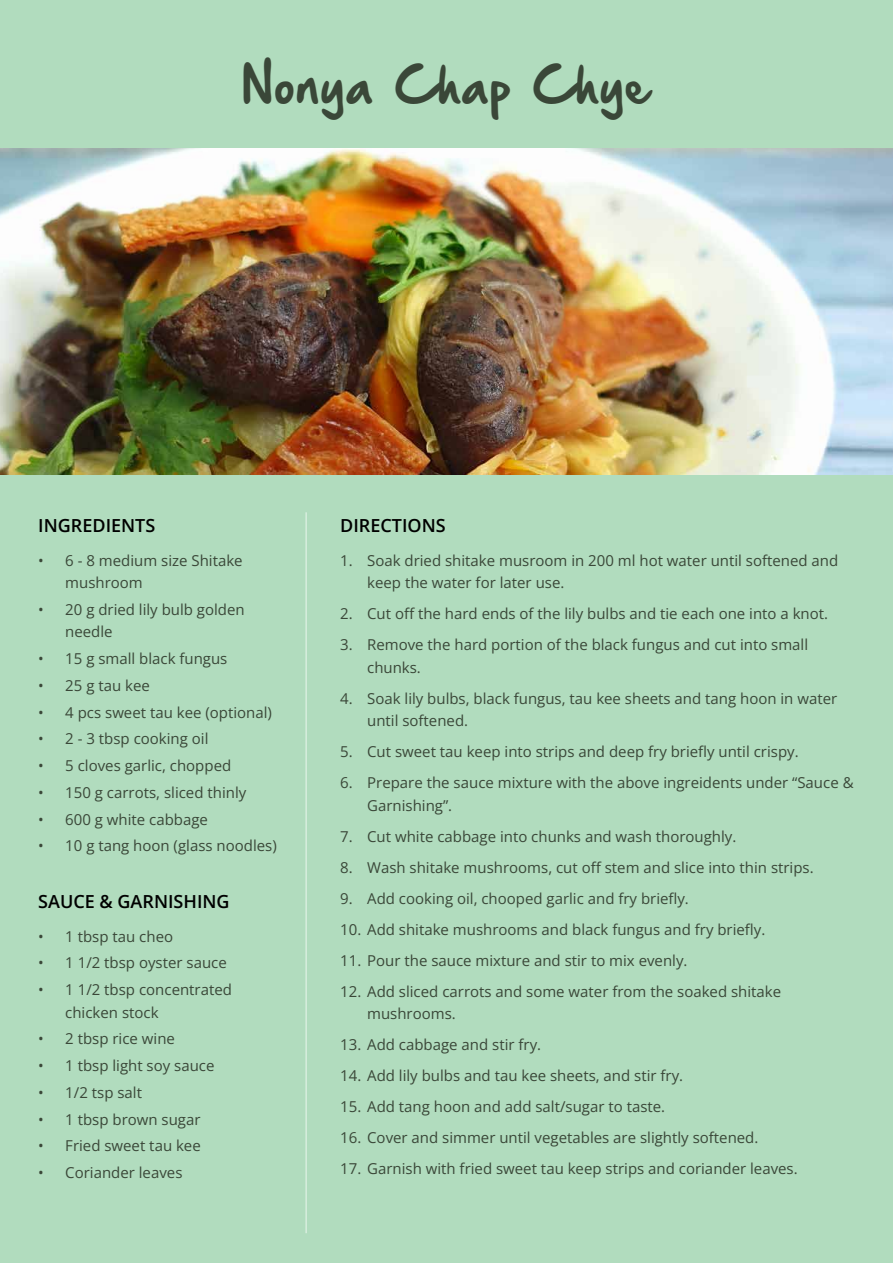
<style>
.page{position:relative;width:893px;height:1263px;background:#b1dcbe}
.page>*{position:absolute;margin:0;border:0;box-sizing:border-box;transform-origin:0 0}
.t1{font:43.5px "Hand Of Sean Demo";color:#3a4738}
.t2{font:600 18px "Open Sans";color:#000}
.t3{font:15px/22.5px "Open Sans";color:#3a4738}
</style>
<div class="page">
<img style="left:1px;top:148px;width:891px;height:326px">
<hr style="left:305px;top:512px;width:2px;height:721px;background:#fff">
<h1 class="t1" style="left:242px;top:63px;width:409px">Nonya Chap Chye</h1>
<p class="t2" style="left:38px;top:513px;width:119px">INGREDIENTS</p>
<p class="t2" style="left:340px;top:513px;width:107px">DIRECTIONS</p>
<p class="t3" style="left:65px;top:549px;width:179px;text-indent:-27px">• 6 - 8 medium size Shitake mushroom</p>
<p class="t3" style="left:65px;top:598px;width:181px;text-indent:-27px">• 20 g dried lily bulb golden needle</p>
<p class="t3" style="left:38px;top:647px;width:191px">• 15 g small black fungus</p>
<p class="t3" style="left:38px;top:674px;width:113px">• 25 g tau kee</p>
<p class="t3" style="left:38px;top:701px;width:235px">• 4 pcs sweet tau kee (optional)</p>
<p class="t3" style="left:38px;top:727px;width:172px">• 2 - 3 tbsp cooking oil</p>
<p class="t3" style="left:38px;top:754px;width:194px">• 5 cloves garlic, chopped</p>
<p class="t3" style="left:38px;top:781px;width:210px">• 150 g carrots, sliced thinly</p>
<p class="t3" style="left:38px;top:807px;width:171px">• 600 g white cabbage</p>
<p class="t3" style="left:38px;top:834px;width:240px">• 10 g tang hoon (glass noodles)</p>
<p class="t2" style="left:38px;top:889px;width:193px">SAUCE &amp; GARNISHING</p>
<p class="t3" style="left:38px;top:925px;width:136px">• 1 tbsp tau cheo</p>
<p class="t3" style="left:38px;top:951px;width:190px">• 1 1/2 tbsp oyster sauce</p>
<p class="t3" style="left:65px;top:978px;width:168px;text-indent:-27px">• 1 1/2 tbsp concentrated chicken stock</p>
<p class="t3" style="left:38px;top:1027px;width:138px">• 2 tbsp rice wine</p>
<p class="t3" style="left:38px;top:1054px;width:178px">• 1 tbsp light soy sauce</p>
<p class="t3" style="left:38px;top:1081px;width:105px">• 1/2 tsp salt</p>
<p class="t3" style="left:38px;top:1108px;width:164px">• 1 tbsp brown sugar</p>
<p class="t3" style="left:38px;top:1134px;width:164px">• Fried sweet tau kee</p>
<p class="t3" style="left:38px;top:1161px;width:146px">• Coriander leaves</p>
<p class="t3" style="left:367px;top:549px;width:473px;text-indent:-27px">1. Soak dried shitake musroom in 200 ml hot water until softened and keep the water for later use.</p>
<p class="t3" style="left:340px;top:602px;width:489px">2. Cut off the hard ends of the lily bulbs and tie each one into a knot.</p>
<p class="t3" style="left:367px;top:633px;width:442px;text-indent:-27px">3. Remove the hard portion of the black fungus and cut into small chunks.</p>
<p class="t3" style="left:367px;top:687px;width:472px;text-indent:-27px">4. Soak lily bulbs, black fungus, tau kee sheets and tang hoon in water until softened.</p>
<p class="t3" style="left:340px;top:740px;width:460px">5. Cut sweet tau keep into strips and deep fry briefly until crispy.</p>
<p class="t3" style="left:367px;top:771px;width:488px;text-indent:-27px">6. Prepare the sauce mixture with the above ingreidents under “Sauce &amp;<br>Garnishing”.</p>
<p class="t3" style="left:340px;top:825px;width:398px">7. Cut white cabbage into chunks and wash thoroughly.</p>
<p class="t3" style="left:340px;top:856px;width:475px">8. Wash shitake mushrooms, cut off stem and slice into thin strips.</p>
<p class="t3" style="left:340px;top:887px;width:350px">9. Add cooking oil, chooped garlic and fry briefly.</p>
<p class="t3" style="left:340px;top:918px;width:427px">10. Add shitake mushrooms and black fungus and fry briefly.</p>
<p class="t3" style="left:340px;top:949px;width:349px">11. Pour the sauce mixture and stir to mix evenly.</p>
<p class="t3" style="left:367px;top:980px;width:416px;text-indent:-27px">12. Add sliced carrots and some water from the soaked shitake mushrooms.</p>
<p class="t3" style="left:340px;top:1033px;width:203px">13. Add cabbage and stir fry.</p>
<p class="t3" style="left:340px;top:1064px;width:344px">14. Add lily bulbs and tau kee sheets, and stir fry.</p>
<p class="t3" style="left:340px;top:1095px;width:327px">15. Add tang hoon and add salt/sugar to taste.</p>
<p class="t3" style="left:340px;top:1126px;width:420px">16. Cover and simmer until vegetables are slightly softened.</p>
<p class="t3" style="left:340px;top:1157px;width:459px">17. Garnish with fried sweet tau keep strips and coriander leaves.</p>
</div>
